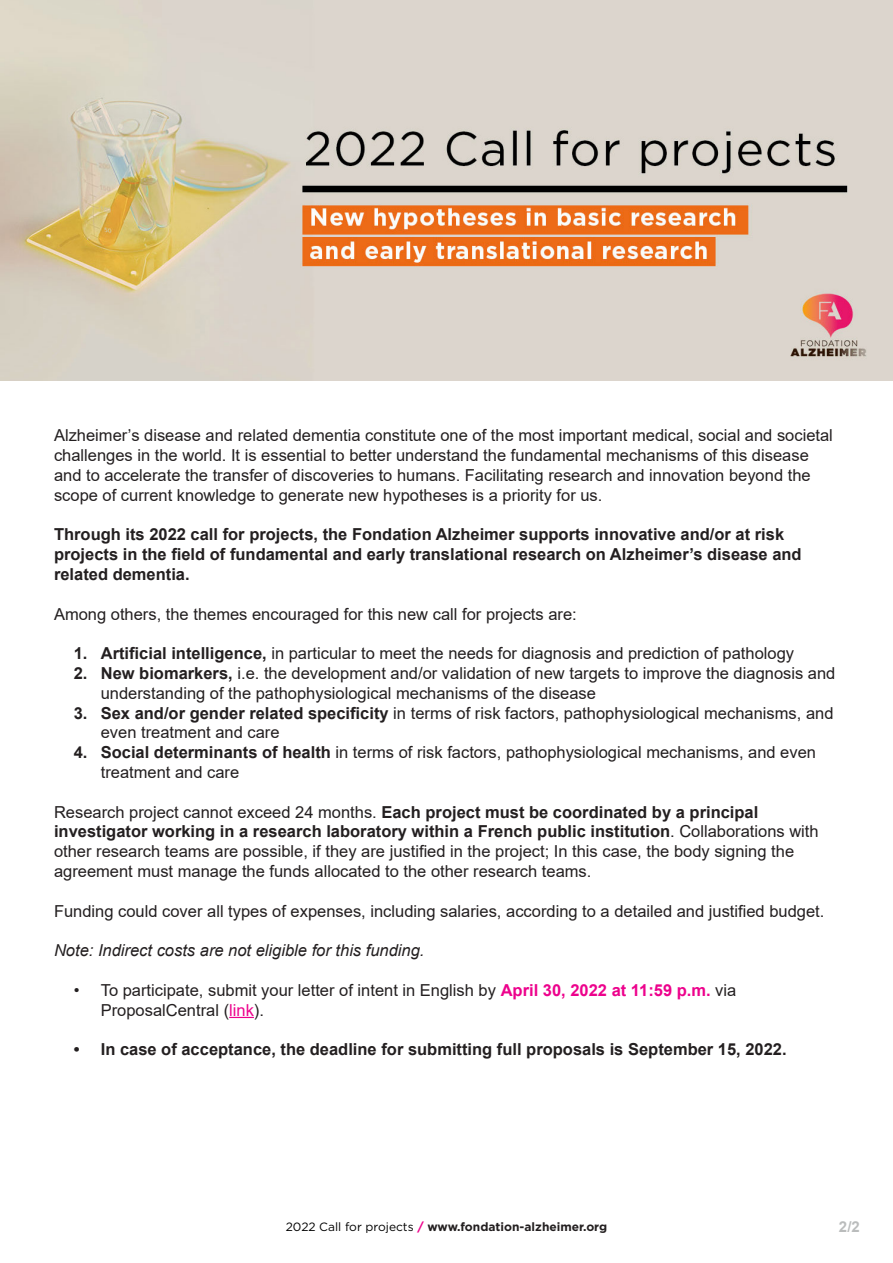
<style>
.page{position:relative;width:893px;height:1263px;background:#fff}
.page>*{position:absolute;margin:0;border:0;box-sizing:border-box;transform-origin:0 0}
.t1{font:16.5px/19.8px "Arial";color:#231f20}
.t2{font:700 16.5px/19.8px "Arial";color:#231f20}
.t3{font:italic 16.5px "Arial";color:#231f20}
.t4{font:700 15px "Arial";color:#babcbc}
.t5{font:700 12px "Gotham";color:#231f20}
.s1{font-weight:700}
.s2{font-weight:700;color:#ed028c}
.s3{color:#ed028c}
.s4{font-weight:400;color:#000}
</style>
<div class="page">
<svg style="left:229px;top:1017px;width:25px;height:1px"></svg>
<img style="left:0;top:0;width:893px;height:381px">
<p class="t1" style="left:54px;top:426px;width:780px">Alzheimer’s disease and related dementia constitute one of the most important medical, social and societal challenges in the world. It is essential to better understand the fundamental mechanisms of this disease and to accelerate the transfer of discoveries to humans. Facilitating research and innovation beyond the scope of current knowledge to generate new hypotheses is a priority for us.</p>
<p class="t2" style="left:54px;top:525px;width:749px">Through its 2022 call for projects, the Fondation Alzheimer supports innovative and/or at risk projects in the field of fundamental and early translational research on Alzheimer’s disease and related dementia.</p>
<p class="t1" style="left:54px;top:604px;width:524px">Among others, the themes encouraged for this new call for projects are:</p>
<p class="t1" style="left:74px;top:643px;width:722px"><span class="s1">1. Artificial intelligence,</span> in particular to meet the needs for diagnosis and prediction of pathology</p>
<p class="t1" style="left:101px;top:663px;width:736px;text-indent:-27px"><span class="s1">2. New biomarkers,</span> i.e. the development and/or validation of new targets to improve the diagnosis and understanding of the pathophysiological mechanisms of the disease</p>
<p class="t1" style="left:101px;top:703px;width:734px;text-indent:-27px"><span class="s1">3. Sex and/or gender related specificity</span> in terms of risk factors, pathophysiological mechanisms, and even treatment and care</p>
<p class="t1" style="left:101px;top:742px;width:717px;text-indent:-27px"><span class="s1">4. Social determinants of health</span> in terms of risk factors, pathophysiological mechanisms, and even treatment and care</p>
<p class="t1" style="left:54px;top:802px;width:766px">Research project cannot exceed 24 months. <span class="s1">Each project must be coordinated by a principal investigator working in a research laboratory within a French public institution</span>. Collaborations with other research teams are possible, if they are justified in the project; In this case, the body signing the agreement must manage the funds allocated to the other research teams.</p>
<p class="t1" style="left:54px;top:901px;width:772px">Funding could cover all types of expenses, including salaries, according to a detailed and justified budget.</p>
<p class="t3" style="left:54px;top:940px;width:372px">Note: Indirect costs are not eligible for this funding.</p>
<p class="t1" style="left:101px;top:980px;width:637px;text-indent:-27px">• To participate, submit your letter of intent in English by <span class="s2">April 30, 2022 at 11:59 p.m.</span> via<br>ProposalCentral (<span class="s3">link</span>).</p>
<p class="t2" style="left:74px;top:1040px;width:714px">• In case of acceptance, the deadline for submitting full proposals is September 15, 2022.</p>
<p class="t5" style="left:286px;top:1219px;width:323px"><span class="s4">2022 Call for projects</span> <span class="s3">/</span> www.fondation-alzheimer.org</p>
<p class="t4" style="left:839px;top:1216px;width:22px">2/2</p>
</div>
